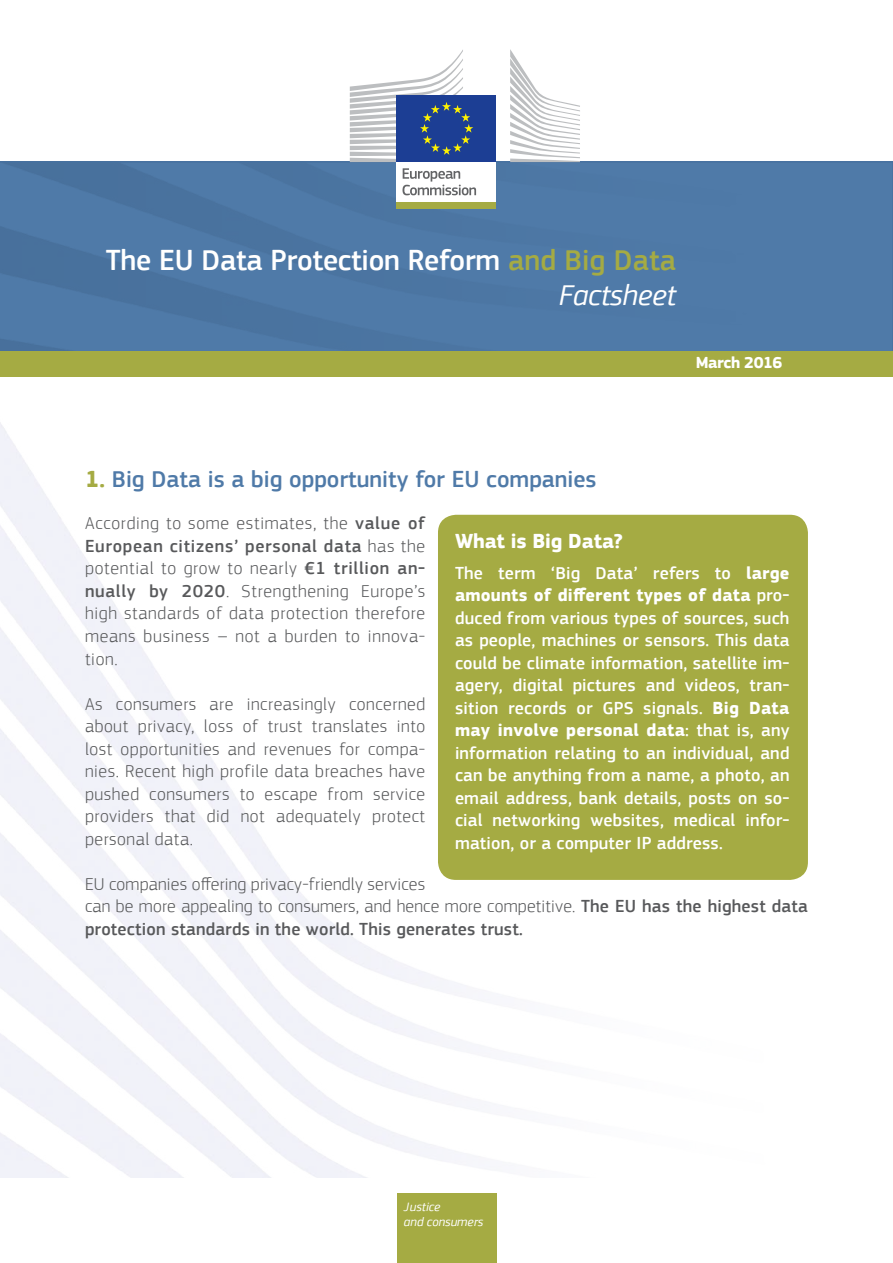
<style>
.page{position:relative;width:893px;height:1263px;background:#fff}
.page>*{position:absolute;margin:0;border:0;box-sizing:border-box;transform-origin:0 0}
.t1{font:300 31.5px "EC Square Sans Pro";letter-spacing:-.01em;color:#fff}
.t2{font:500 30px "EC Square Sans Pro";letter-spacing:-.01em;color:#fff}
.t3{font:italic 30px "EC Square Sans Pro";letter-spacing:-.01em;color:#fff}
.t4{font:500 24px "EC Square Sans Pro";color:#4f7aa8}
.t5{font:700 21px "EC Square Sans Pro";letter-spacing:-.01em;color:#fff}
.t6{font:300 18px/22.5px "EC Square Sans Pro";letter-spacing:.015em;color:#58595b;text-align:justify}
.t7{font:500 18px/22.5px "EC Square Sans Pro";letter-spacing:.01em;color:#fff;text-align:justify}
.t8{font:700 16.5px "EC Square Sans Pro";letter-spacing:-.025em;color:#fff}
.t9{font:italic 12.75px/15px "EC Square Sans Pro";color:#fff}
.s1{color:#a5ab43}
.s2{font-weight:700;color:#a5ab43}
.s3{font-weight:500}
.s4{font-weight:700}
</style>
<div class="page">
<img style="left:0;top:422px;width:808px;height:756px">
<div style="left:397px;top:1193px;width:99px;height:70px;background:#a5ab43"></div>
<svg style="left:0;top:161px;width:893px;height:190px;background:#4d78a5"></svg>
<div style="left:0;top:351px;width:893px;height:26px;background:#a5ab43"></div>
<div style="left:397px;top:160px;width:99px;height:44px;background:#fff"></div>
<div style="left:397px;top:96px;width:99px;height:66px;background:#1c3e94"></div>
<svg style="left:350px;top:50px;width:123px;height:112px"></svg>
<svg style="left:510px;top:49px;width:70px;height:113px"></svg>
<svg style="left:402px;top:168px;width:74px;height:27px"></svg>
<div style="left:397px;top:202px;width:99px;height:7px;background:#a5ab43"></div>
<div style="left:438px;top:515px;width:370px;height:365px;background:#a5ab43;border-radius:18px"></div>
<h1 class="t1" style="left:112px;top:237px;width:389px">Women on boards - Factsheet 1</h1>
<h2 class="t2" style="left:106px;top:242px;width:572px">The EU Data Protection Reform <span class="s1">and Big Data</span></h2>
<h2 class="t3" style="left:559px;top:278px;width:118px">Factsheet</h2>
<p class="t8" style="left:696px;top:353px;width:88px">March 2016</p>
<h3 class="t4" style="left:85px;top:466px;width:513px"><span class="s2">1.</span> Big Data is a big opportunity for EU companies</h3>
<p class="t6" style="left:85px;top:512px;width:342px">According to some estimates, the <span class="s3">value of European citizens’ personal data</span> has the potential to grow to nearly <span class="s3">€1 trillion an&shy;nually by 2020</span>. Strengthening Europe’s high standards of data protection therefore means business – not a burden to innova&shy;tion.</p>
<p class="t6" style="left:85px;top:692px;width:342px">As consumers are increasingly concerned about privacy, loss of trust translates into lost opportunities and revenues for compa&shy;nies. Recent high profile data breaches have pushed consumers to escape from service providers that did not adequately protect personal data.</p>
<p class="t6" style="left:85px;top:872px;width:724px;text-align:left">EU companies offering privacy-friendly services<br>can be more appealing to consumers, and hence more competitive. <span class="s3">The EU has the highest data protection standards in the world. This generates trust.</span></p>
<p class="t5" style="left:455px;top:528px;width:170px">What is Big Data?</p>
<p class="t7" style="left:455px;top:562px;width:336px">The term ‘Big Data’ refers to <span class="s4">large amounts of different types of data</span> pro&shy;duced from various types of sources, such as people, machines or sensors. This data could be climate information, satellite im&shy;agery, digital pictures and videos, tran&shy;sition records or GPS signals. <span class="s4">Big Data may involve personal data</span>: that is, any information relating to an individual, and can be anything from a name, a photo, an email address, bank details, posts on so&shy;cial networking websites, medical infor&shy;mation, or a computer IP address.</p>
<p class="t9" style="left:404px;top:1199px;width:81px">Justice<br>and consumers</p>
</div>
